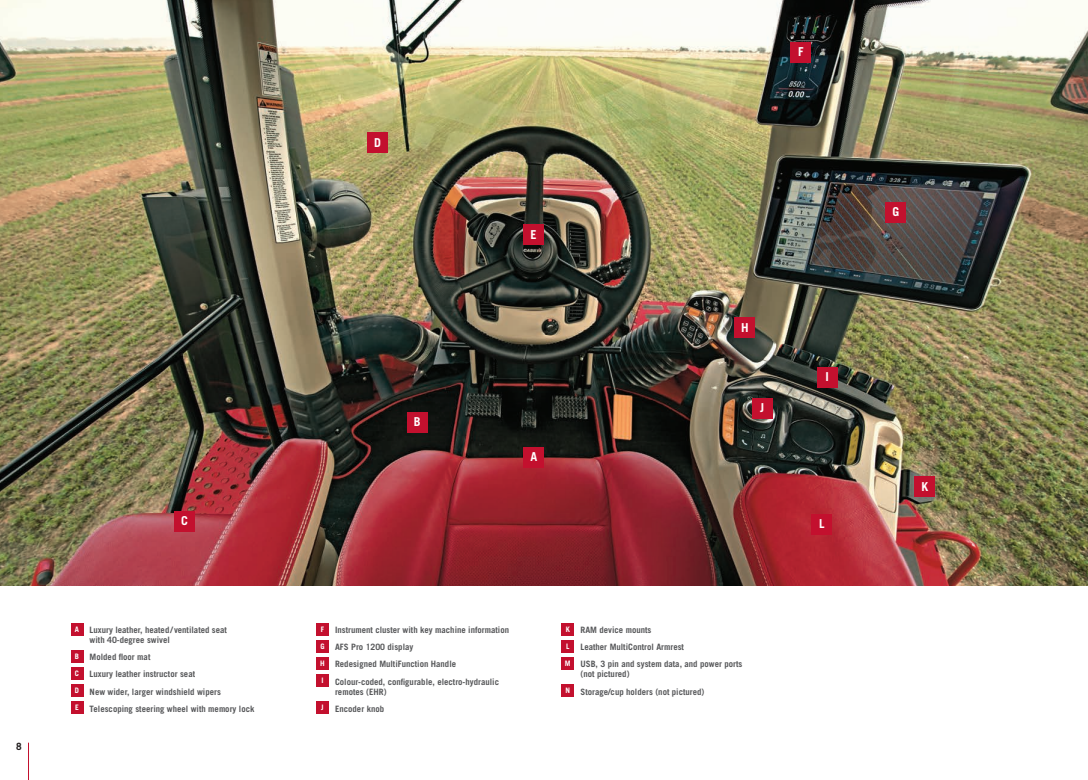
<style>
.page{position:relative;width:1088px;height:780px;background:#fff}
.page>*{position:absolute;margin:0;border:0;box-sizing:border-box;transform-origin:0 0}
.t1{font:700 12.25px "Trade Gothic LT Std";color:#fff}
.t2{font:700 10px "Trade Gothic LT Std";color:#231f20}
.t3{font:700 8.75px/17.1px "Trade Gothic LT Std";color:#57585a}
.t4{font:700 7.5px "Trade Gothic LT Std";color:#fff}
.s1{font-size:7.5px;color:#fff}
</style>
<div class="page">
<img style="left:0;top:0;width:1088px;height:585px">
<div style="left:524px;top:447px;width:20px;height:20px;background:#c3102e"></div>
<div style="left:407px;top:412px;width:20px;height:20px;background:#c3102e"></div>
<div style="left:174px;top:511px;width:20px;height:20px;background:#c3102e"></div>
<div style="left:368px;top:132px;width:20px;height:20px;background:#c3102e"></div>
<div style="left:523px;top:225px;width:21px;height:20px;background:#c3102e"></div>
<div style="left:791px;top:42px;width:20px;height:20px;background:#c3102e"></div>
<div style="left:886px;top:202px;width:20px;height:20px;background:#c3102e"></div>
<div style="left:735px;top:317px;width:20px;height:20px;background:#c3102e"></div>
<div style="left:817px;top:367px;width:20px;height:20px;background:#c3102e"></div>
<div style="left:752px;top:398px;width:20px;height:20px;background:#c3102e"></div>
<div style="left:915px;top:476px;width:20px;height:21px;background:#c3102e"></div>
<div style="left:812px;top:514px;width:20px;height:20px;background:#c3102e"></div>
<div style="left:71px;top:623px;width:12px;height:12px;background:#c3102e"></div>
<div style="left:71px;top:650px;width:12px;height:12px;background:#c3102e"></div>
<div style="left:71px;top:667px;width:12px;height:13px;background:#c3102e"></div>
<div style="left:71px;top:684px;width:12px;height:13px;background:#c3102e"></div>
<div style="left:71px;top:701px;width:12px;height:13px;background:#c3102e"></div>
<div style="left:316px;top:623px;width:13px;height:12px;background:#c3102e"></div>
<div style="left:316px;top:640px;width:13px;height:12px;background:#c3102e"></div>
<div style="left:316px;top:657px;width:13px;height:13px;background:#c3102e"></div>
<div style="left:316px;top:674px;width:13px;height:13px;background:#c3102e"></div>
<div style="left:316px;top:701px;width:13px;height:13px;background:#c3102e"></div>
<div style="left:562px;top:623px;width:12px;height:12px;background:#c3102e"></div>
<div style="left:562px;top:640px;width:12px;height:12px;background:#c3102e"></div>
<div style="left:562px;top:657px;width:12px;height:13px;background:#c3102e"></div>
<div style="left:562px;top:684px;width:12px;height:13px;background:#c3102e"></div>
<hr style="left:28px;top:742px;width:1px;height:38px;background:#c3102e">
<p class="t2" style="left:16px;top:740px;width:7px">8</p>
<h1 class="t1" style="left:181px;top:513px;width:8px">C</h1>
<p class="t3" style="left:90px;top:625px;width:139px;line-height:10px;text-indent:-15px"><span class="s1">A</span> Luxury leather, heated / ventilated seat with 40-degree swivel</p>
<p class="t3" style="left:75px;top:648px;width:181px"><span class="s1">B</span> Molded floor mat<br><span class="s1">C</span> Luxury leather instructor seat<br><span class="s1">D</span> New wider, larger windshield wipers<br><span class="s1">E</span> Telescoping steering wheel with memory lock</p>
<h1 class="t1" style="left:374px;top:135px;width:8px">D</h1>
<h1 class="t1" style="left:414px;top:414px;width:8px">B</h1>
<h1 class="t1" style="left:530px;top:227px;width:8px">E</h1>
<h1 class="t1" style="left:530px;top:449px;width:8px">A</h1>
<h1 class="t1" style="left:798px;top:44px;width:7px">F</h1>
<h1 class="t1" style="left:741px;top:319px;width:9px">H</h1>
<h1 class="t1" style="left:760px;top:400px;width:6px">J</h1>
<h1 class="t1" style="left:825px;top:369px;width:5px">I</h1>
<h1 class="t1" style="left:819px;top:516px;width:7px">L</h1>
<p class="t4" style="left:321px;top:624px;width:5px">F</p>
<p class="t3" style="left:320px;top:621px;width:190px;text-indent:15px">Instrument cluster with key machine information<br><span class="s1">G</span> AFS Pro 1200 display<br><span class="s1">H</span> Redesigned MultiFunction Handle</p>
<p class="t4" style="left:321px;top:676px;width:4px">I</p>
<p class="t3" style="left:335px;top:676px;width:165px;line-height:10px">Colour-coded, configurable, electro-hydraulic remotes (EHR)</p>
<p class="t4" style="left:321px;top:703px;width:4px">J</p>
<p class="t3" style="left:335px;top:699px;width:51px">Encoder knob</p>
<p class="t3" style="left:566px;top:621px;width:87px"><span class="s1">K</span> RAM device mounts</p>
<p class="t4" style="left:566px;top:642px;width:5px">L</p>
<p class="t3" style="left:565px;top:638px;width:179px;text-indent:16px">Leather MultiControl Armrest<br><span class="s1">M</span> USB, 3 pin and system data, and power ports</p>
<p class="t3" style="left:565px;top:665px;width:140px;text-indent:15px">(not pictured)<br><span class="s1">N</span> Storage/cup holders (not pictured)</p>
<h1 class="t1" style="left:892px;top:204px;width:8px">G</h1>
<h1 class="t1" style="left:921px;top:479px;width:8px">K</h1>
</div>
